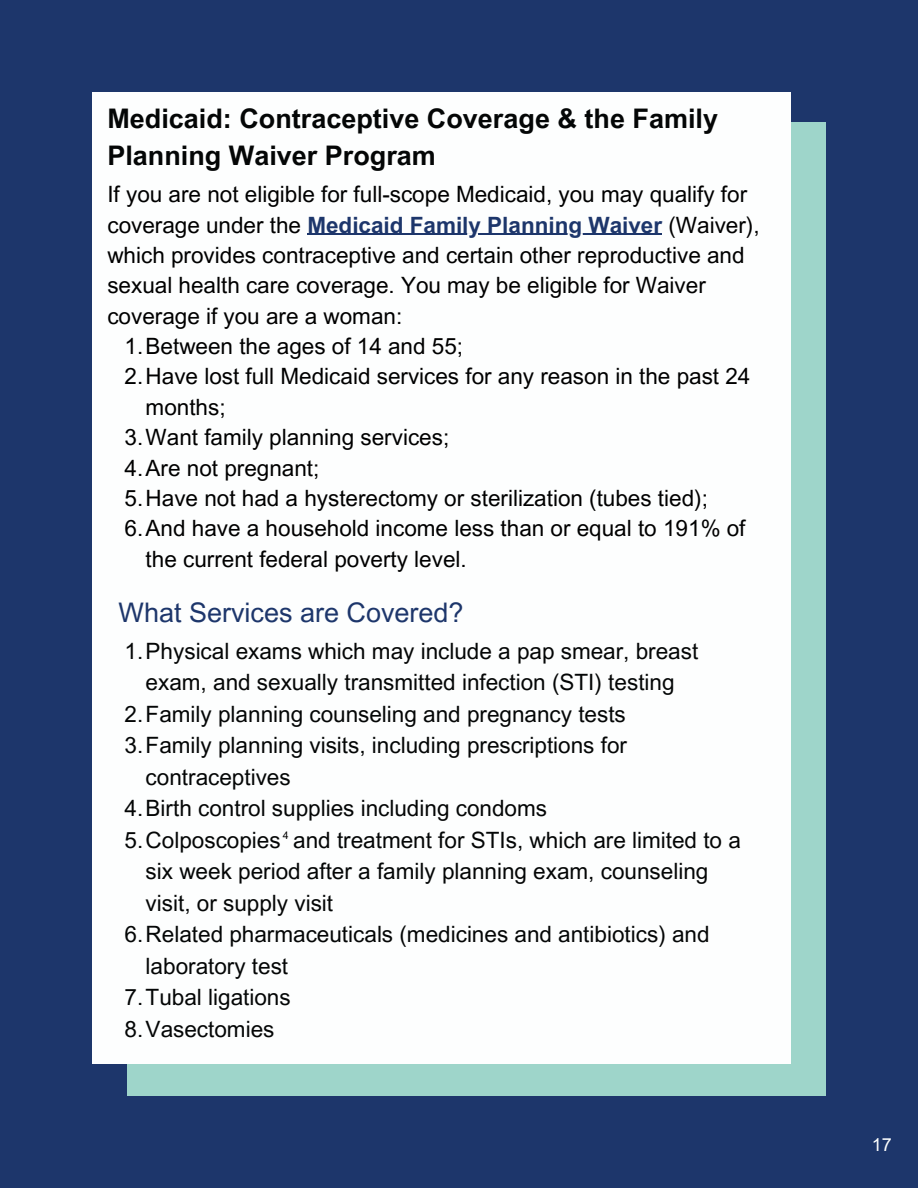
<style>
.page{position:relative;width:918px;height:1188px;background:#1d366b}
.page>*{position:absolute;margin:0;border:0;box-sizing:border-box;transform-origin:0 0}
.t1{font:700 27px/37.2px "Arial MT Pro";color:#040606}
.t2{font:27px "Arial MT Pro";color:#1d366b}
.t3{font:22.5px/30.5px "Arial MT Pro";color:#000}
.t4{font:22.5px/31.5px "Arial MT Pro";color:#040606}
.t5{font:18px "Arial MT Pro";color:#fdfefe}
.s1{font-weight:700;color:#1d366b}
</style>
<div class="page">
<div style="left:128px;top:123px;width:698px;height:973px;background:#9ed5ca"></div>
<div style="left:92px;top:92px;width:698px;height:972px;background:#fdfefe"></div>
<hr style="left:307px;top:234px;width:355px;height:1px;background:#1d366b">
<h2 class="t1" style="left:107px;top:104px;width:612px">Medicaid: Contraceptive Coverage &amp; the Family<br>Planning Waiver Program</h2>
<p class="t3" style="left:107px;top:182px;width:654px">If you are not eligible for full-scope Medicaid, you may qualify for coverage under the <span class="s1">Medicaid Family Planning Waiver</span> (Waiver), which provides contraceptive and certain other reproductive and sexual health care coverage. You may be eligible for Waiver coverage if you are a woman:</p>
<p class="t3" style="left:125px;top:334px;width:627px">1.Between the ages of 14 and 55;<br>2.Have lost full Medicaid services for any reason in the past 24</p>
<p class="t3" style="left:125px;top:394px;width:622px;text-indent:21px">months;<br>3.Want family planning services;<br>4.Are not pregnant;<br>5.Have not had a hysterectomy or sterilization (tubes tied); 6.And have a household income less than or equal to 191% of</p>
<p class="t3" style="left:146px;top:546px;width:323px">the current federal poverty level.</p>
<h2 class="t2" style="left:119px;top:602px;width:347px">What Services are Covered?</h2>
<p class="t4" style="left:125px;top:638px;width:575px">1.Physical exams which may include a pap smear, breast</p>
<p class="t4" style="left:125px;top:670px;width:551px;text-indent:21px">exam, and sexually transmitted infection (STI) testing<br>2.Family planning counseling and pregnancy tests<br>3.Family planning visits, including prescriptions for</p>
<p class="t4" style="left:125px;top:764px;width:618px;text-indent:21px">contraceptives<br>4.Birth control supplies including condoms<br>5.Colposcopies <sup>4</sup> and treatment for STIs, which are limited to a</p>
<p class="t4" style="left:146px;top:859px;width:564px">six week period after a family planning exam, counseling</p>
<p class="t4" style="left:146px;top:890px;width:189px">visit, or supply visit</p>
<p class="t4" style="left:125px;top:922px;width:586px">6.Related pharmaceuticals (medicines and antibiotics) and</p>
<p class="t4" style="left:125px;top:953px;width:168px;text-align:justify;text-indent:21px">laboratory test 7.Tubal ligations 8.Vasectomies</p>
<p class="t5" style="left:872px;top:1138px;width:22px">17</p>
</div>
